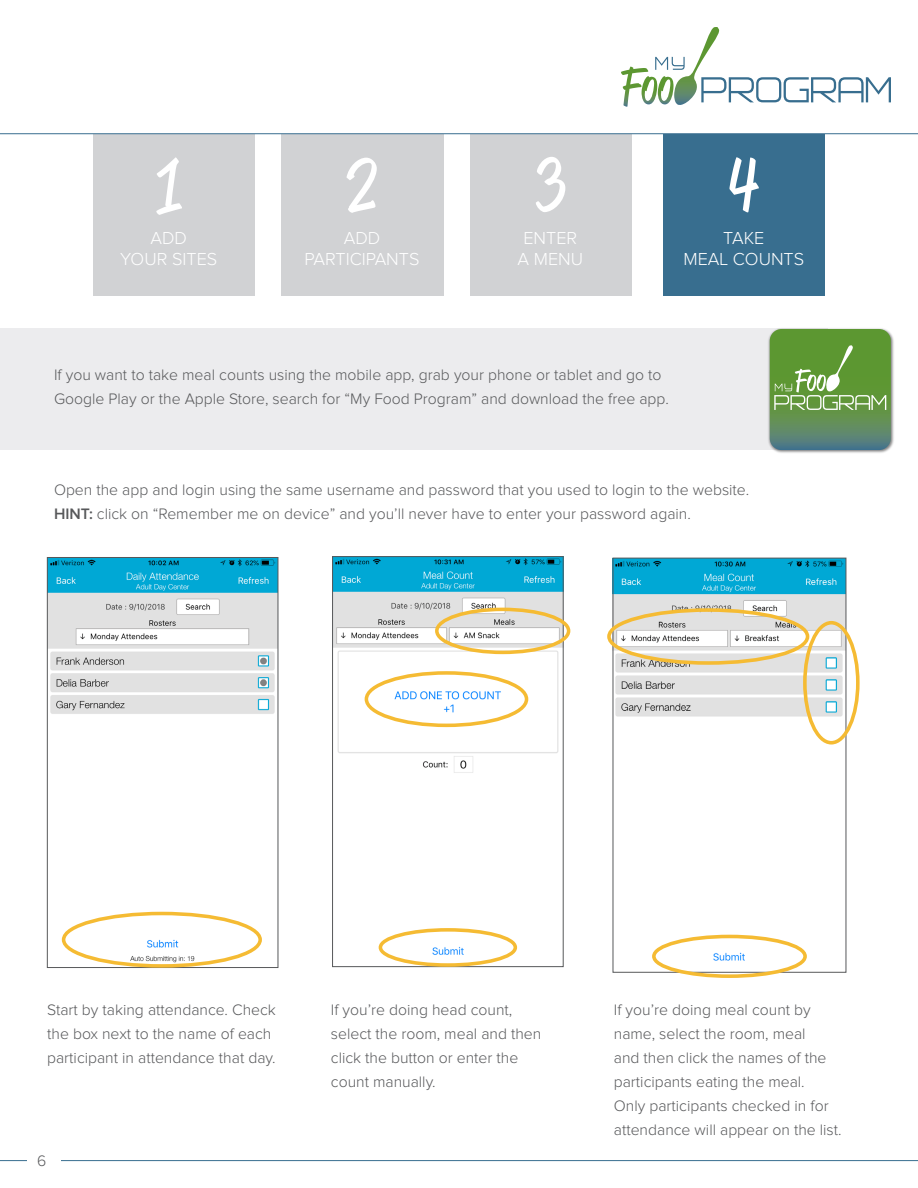
<style>
.page{position:relative;width:918px;height:1188px;background:#fff}
.page>*{position:absolute;margin:0;border:0;box-sizing:border-box;transform-origin:0 0}
.t1{font:75px "Reklame Script Regular DEMO";color:#fff}
.t2{font:300 18px/21px "Proxima Nova";color:#fff;text-align:center}
.t3{font:300 15.75px/24px "Proxima Nova";color:#57585a}
.s1{font-weight:600}
</style>
<div class="page">
<hr style="left:0;top:1160px;width:918px;height:1px;background:#386e8f">
<div style="left:27px;top:1145px;width:34px;height:34px;background:#fff"></div>
<svg style="left:621px;top:27px;width:270px;height:80px"></svg>
<div style="left:0;top:328px;width:828px;height:121px;background:#ececee"></div>
<img style="left:767px;top:328px;width:127px;height:125px">
<svg style="left:770px;top:329px;width:121px;height:121px;background:#699953"></svg>
<div style="left:281px;top:134px;width:162px;height:162px;background:#d1d2d4"></div>
<div style="left:470px;top:134px;width:162px;height:162px;background:#d1d2d4"></div>
<div style="left:663px;top:134px;width:162px;height:162px;background:#386e8f"></div>
<div style="left:93px;top:134px;width:162px;height:162px;background:#d1d2d4"></div>
<hr style="left:0;top:133px;width:918px;height:1px;background:#386e8f">
<img style="left:615px;top:560px;width:229px;height:410px">
<div style="left:607px;top:608px;width:202px;height:57px;border:4px solid #f5bb33;border-radius:50%"></div>
<div style="left:803px;top:621px;width:57px;height:124px;border:4px solid #f5bb33;border-radius:50%"></div>
<div style="left:652px;top:935px;width:155px;height:43px;border:4px solid #f5bb33;border-radius:50%"></div>
<img style="left:334px;top:558px;width:227px;height:407px">
<div style="left:332px;top:556px;width:231px;height:411px;border:1px solid #57585a"></div>
<div style="left:365px;top:671px;width:163px;height:56px;border:4px solid #f5bb33;border-radius:50%"></div>
<div style="left:379px;top:928px;width:138px;height:39px;border:4px solid #f5bb33;border-radius:50%"></div>
<div style="left:435px;top:608px;width:135px;height:46px;border:4px solid #f5bb33;border-radius:50%"></div>
<img style="left:49px;top:559px;width:227px;height:407px">
<div style="left:47px;top:557px;width:231px;height:411px;border:1px solid #57585a"></div>
<div style="left:62px;top:912px;width:200px;height:56px;border:4px solid #f5bb33;border-radius:50%"></div>
<p class="t1" style="left:157px;top:153px;width:25px">1</p>
<p class="t2" style="left:120px;top:229px;width:99px">ADD<br>YOUR SITES</p>
<p class="t1" style="left:348px;top:153px;width:30px">2</p>
<p class="t2" style="left:305px;top:229px;width:116px">ADD<br>PARTICIPANTS</p>
<p class="t1" style="left:537px;top:153px;width:29px">3</p>
<p class="t2" style="left:518px;top:229px;width:67px">ENTER<br>A MENU</p>
<p class="t1" style="left:730px;top:153px;width:30px">4</p>
<p class="t2" style="left:683px;top:229px;width:122px">TAKE<br>MEAL COUNTS</p>
<p class="t3" style="left:54px;top:364px;width:616px">If you want to take meal counts using the mobile app, grab your phone or tablet and go to<br>Google Play or the Apple Store, search for “My Food Program” and download the free app.</p>
<p class="t3" style="left:54px;top:479px;width:697px">Open the app and login using the same username and password that you used to login to the website.</p>
<p class="t3" style="left:54px;top:503px;width:638px"><span class="s1">HINT:</span> click on “Remember me on device” and you’ll never have to enter your password again.</p>
<p class="t3" style="left:47px;top:998px;width:230px">Start by taking attendance. Check the box next to the name of each participant in attendance that day.</p>
<p class="t3" style="left:614px;top:998px;width:229px">If you’re doing meal count by name, select the room, meal<br>and then click the names of the participants eating the meal.<br>Only participants checked in for attendance will appear on the list.</p>
<p class="t3" style="left:331px;top:998px;width:212px">If you’re doing head count, select the room, meal and then click the button or enter the count manually.</p>
<p class="t3" style="left:37px;top:1149px;width:11px">6</p>
</div>
